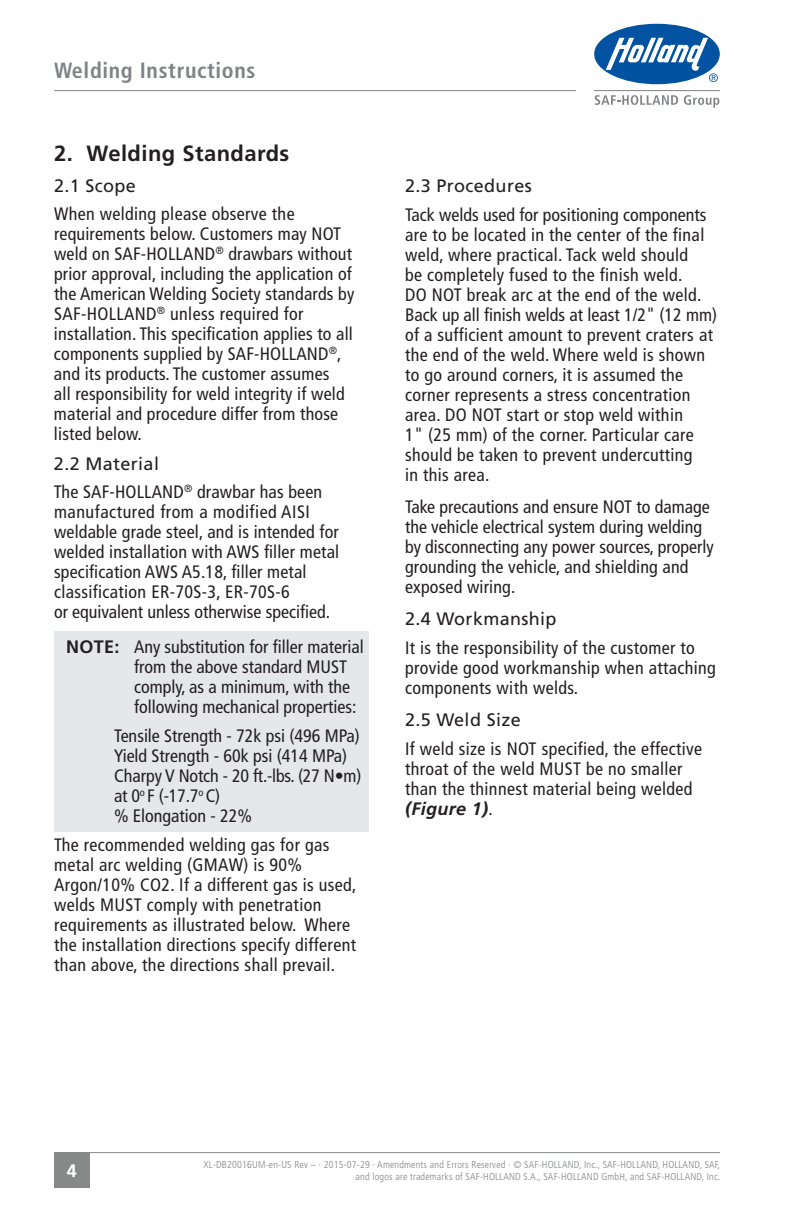
<style>
.page{position:relative;width:792px;height:1224px;background:#fff}
.page>*{position:absolute;margin:0;border:0;box-sizing:border-box;transform-origin:0 0}
.t1{font:700 condensed 22px "Frutiger LT Std";letter-spacing:.03em;color:#808285}
.t2{font:700 22px "Frutiger LT Std";letter-spacing:.02em;color:#231f20}
.t3{font:condensed 18px/20px "Frutiger LT Std";letter-spacing:.01em;color:#231f20}
.t4{font:18px "Frutiger LT Std";letter-spacing:.02em;color:#231f20}
.t5{font:700 18px "Frutiger LT Std";color:#fff}
.t6{font:300 condensed 10px/12px "Frutiger LT Std";letter-spacing:.02em;color:#808285;text-align:right}
.s1{font-stretch:normal}
.s2{font-weight:700;font-stretch:normal}
.s3{font-weight:700;font-style:italic;font-stretch:normal}
</style>
<div class="page">
<hr style="left:54px;top:1152px;width:666px;height:1px;background:#878888">
<div style="left:54px;top:1152px;width:36px;height:36px;background:#878888"></div>
<hr style="left:54px;top:90px;width:522px;height:1px;background:#878888">
<div style="left:594px;top:24px;width:126px;height:60px;background:#0152a1;border-radius:50%"></div>
<svg style="left:606px;top:38px;width:112px;height:44px"></svg>
<svg style="left:595px;top:95px;width:83px;height:10px"></svg>
<svg style="left:684px;top:95px;width:35px;height:13px"></svg>
<hr style="left:594px;top:90px;width:126px;height:1px;background:#808285">
<div style="left:54px;top:631px;width:315px;height:201px;background:#e6e7e9"></div>
<p class="t1" style="left:54px;top:57px;width:203px">Welding Instructions</p>
<p class="t2" style="left:54px;top:140px;width:237px">2. Welding Standards</p>
<p class="t4" style="left:54px;top:176px;width:83px">2.1 Scope</p>
<p class="t3" style="left:54px;top:204px;width:302px">When welding please observe the requirements below. Customers may NOT weld on SAF-HOLLAND<sup>®</sup> drawbars without prior approval, including the application of the American Welding Society standards by SAF-HOLLAND<sup>®</sup> unless required for installation. This specification applies to all components supplied by SAF-HOLLAND<sup>®</sup>, and its products. The customer assumes<br>all responsibility for weld integrity if weld material and procedure differ from those listed below.</p>
<p class="t3" style="left:54px;top:450px;width:270px;line-height:27.6px"><span class="s1">2.2 Material<br></span>The SAF-HOLLAND<sup>®</sup> drawbar has been</p>
<p class="t3" style="left:54px;top:502px;width:287px">manufactured from a modified AISI weldable grade steel, and is intended for welded installation with AWS filler metal specification AWS A5.18, filler metal classification ER-70S-3, ER-70S-6<br>or equivalent unless otherwise specified.</p>
<p class="t3" style="left:134px;top:637px;width:231px;text-indent:-68px"><span class="s2">NOTE:</span> Any substitution for filler material from the above standard MUST comply, as a minimum, with the following mechanical properties:</p>
<p class="t3" style="left:114px;top:726px;width:249px">Tensile Strength - 72k psi (496 MPa)<br>Yield Strength - 60k psi (414 MPa)<br>Charpy V Notch - 20 ft.-lbs. (27 N•m) at 0<sup>o</sup> F (-17.7<sup>o</sup> C)<br>% Elongation - 22%</p>
<p class="t3" style="left:54px;top:835px;width:304px">The recommended welding gas for gas metal arc welding (GMAW) is 90% Argon/10% CO2. If a different gas is used, welds MUST comply with penetration requirements as illustrated below. Where the installation directions specify different than above, the directions shall prevail.</p>
<p class="t4" style="left:405px;top:175px;width:128px">2.3 Procedures</p>
<p class="t3" style="left:405px;top:205px;width:314px">Tack welds used for positioning components are to be located in the center of the final weld, where practical. Tack weld should<br>be completely fused to the finish weld.<br>DO NOT break arc at the end of the weld.<br>Back up all finish welds at least 1/2" (12 mm) of a sufficient amount to prevent craters at the end of the weld. Where weld is shown to go around corners, it is assumed the corner represents a stress concentration area. DO NOT start or stop weld within<br>1" (25 mm) of the corner. Particular care should be taken to prevent undercutting<br>in this area.</p>
<p class="t3" style="left:405px;top:497px;width:310px">Take precautions and ensure NOT to damage the vehicle electrical system during welding by disconnecting any power sources, properly grounding the vehicle, and shielding and exposed wiring.</p>
<p class="t4" style="left:405px;top:608px;width:153px">2.4 Workmanship</p>
<p class="t3" style="left:405px;top:638px;width:312px">It is the responsibility of the customer to provide good workmanship when attaching components with welds.</p>
<p class="t4" style="left:405px;top:709px;width:117px">2.5 Weld Size</p>
<p class="t3" style="left:405px;top:738px;width:299px">If weld size is NOT specified, the effective throat of the weld MUST be no smaller than the thinnest material being welded <span class="s3">(Figure 1)</span>.</p>
<p class="t5" style="left:67px;top:1160px;width:12px">4</p>
<p class="t6" style="left:204px;top:1158px;width:518px">XL-DB20016UM-en-US Rev – · 2015-07-29 · Amendments and Errors Reserved · © SAF-HOLLAND, Inc., SAF-HOLLAND, HOLLAND, SAF, and logos are trademarks of SAF-HOLLAND S.A., SAF-HOLLAND GmbH, and SAF-HOLLAND, Inc.</p>
</div>
